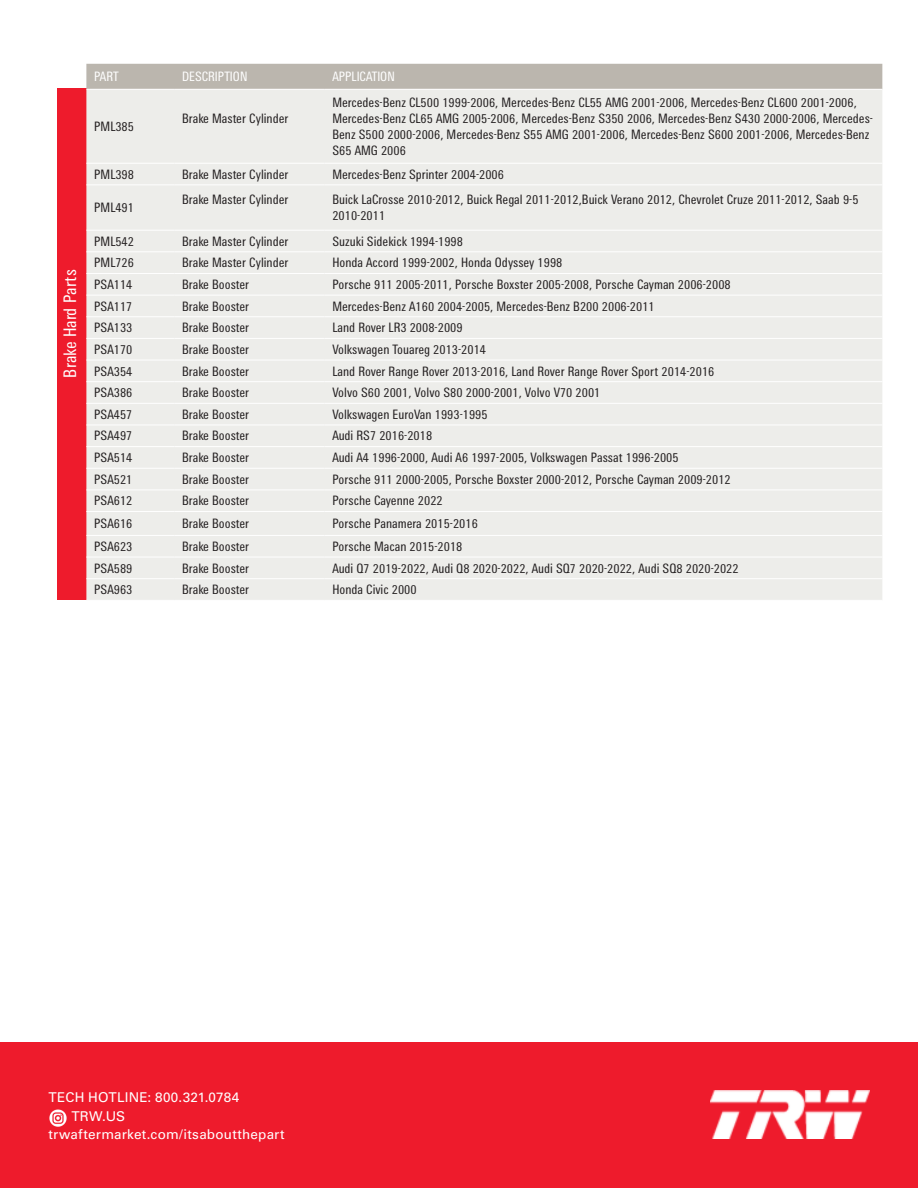
<style>
.page{position:relative;width:918px;height:1188px;background:#fff}
.page>*{position:absolute;margin:0;border:0;box-sizing:border-box;transform-origin:0 0}
.t1{font:18px "ZF Sans Condensed";color:#fff}
.t2{font:13.5px/16.2px "ZF Sans Condensed";color:#231f20}
.t3{font:13.5px "Univers LT Std";letter-spacing:.015em;color:#fff}
.t4{font:13.5px "ZF Sans Condensed";color:#fff}
</style>
<div class="page">
<div style="left:57px;top:88px;width:30px;height:512px;background:#ee1b2c"></div>
<div style="left:86px;top:64px;width:796px;height:25px;background:#bbb6ae"></div>
<div style="left:86px;top:90px;width:796px;height:510px;background:#ededea"></div>
<hr style="left:86px;top:89px;width:88px;height:1px;background:#fff">
<hr style="left:86px;top:163px;width:88px;height:1px;background:#fff">
<hr style="left:174px;top:163px;width:151px;height:1px;background:#fff">
<hr style="left:325px;top:163px;width:557px;height:1px;background:#fff">
<hr style="left:86px;top:185px;width:88px;height:1px;background:#fff">
<hr style="left:174px;top:185px;width:151px;height:1px;background:#fff">
<hr style="left:325px;top:185px;width:557px;height:1px;background:#fff">
<hr style="left:86px;top:230px;width:88px;height:1px;background:#fff">
<hr style="left:174px;top:230px;width:151px;height:1px;background:#fff">
<hr style="left:325px;top:230px;width:557px;height:1px;background:#fff">
<hr style="left:86px;top:252px;width:88px;height:1px;background:#fff">
<hr style="left:174px;top:252px;width:151px;height:1px;background:#fff">
<hr style="left:325px;top:252px;width:557px;height:1px;background:#fff">
<hr style="left:86px;top:273px;width:88px;height:1px;background:#fff">
<hr style="left:174px;top:273px;width:151px;height:1px;background:#fff">
<hr style="left:325px;top:273px;width:557px;height:1px;background:#fff">
<hr style="left:86px;top:295px;width:88px;height:1px;background:#fff">
<hr style="left:174px;top:295px;width:151px;height:1px;background:#fff">
<hr style="left:325px;top:295px;width:557px;height:1px;background:#fff">
<hr style="left:86px;top:316px;width:88px;height:1px;background:#fff">
<hr style="left:174px;top:316px;width:151px;height:1px;background:#fff">
<hr style="left:325px;top:316px;width:557px;height:1px;background:#fff">
<hr style="left:86px;top:338px;width:88px;height:1px;background:#fff">
<hr style="left:174px;top:338px;width:151px;height:1px;background:#fff">
<hr style="left:325px;top:338px;width:557px;height:1px;background:#fff">
<hr style="left:86px;top:360px;width:88px;height:1px;background:#fff">
<hr style="left:174px;top:360px;width:151px;height:1px;background:#fff">
<hr style="left:325px;top:360px;width:557px;height:1px;background:#fff">
<hr style="left:86px;top:381px;width:88px;height:1px;background:#fff">
<hr style="left:174px;top:381px;width:151px;height:1px;background:#fff">
<hr style="left:325px;top:381px;width:557px;height:1px;background:#fff">
<hr style="left:86px;top:403px;width:88px;height:1px;background:#fff">
<hr style="left:174px;top:403px;width:151px;height:1px;background:#fff">
<hr style="left:325px;top:403px;width:557px;height:1px;background:#fff">
<hr style="left:86px;top:425px;width:88px;height:1px;background:#fff">
<hr style="left:174px;top:425px;width:151px;height:1px;background:#fff">
<hr style="left:325px;top:425px;width:557px;height:1px;background:#fff">
<hr style="left:86px;top:446px;width:88px;height:1px;background:#fff">
<hr style="left:174px;top:446px;width:151px;height:1px;background:#fff">
<hr style="left:325px;top:446px;width:557px;height:1px;background:#fff">
<hr style="left:86px;top:468px;width:88px;height:1px;background:#fff">
<hr style="left:174px;top:468px;width:151px;height:1px;background:#fff">
<hr style="left:325px;top:468px;width:557px;height:1px;background:#fff">
<hr style="left:86px;top:490px;width:88px;height:1px;background:#fff">
<hr style="left:174px;top:490px;width:151px;height:1px;background:#fff">
<hr style="left:325px;top:490px;width:557px;height:1px;background:#fff">
<hr style="left:86px;top:511px;width:88px;height:1px;background:#fff">
<hr style="left:174px;top:511px;width:151px;height:1px;background:#fff">
<hr style="left:325px;top:511px;width:557px;height:1px;background:#fff">
<hr style="left:86px;top:535px;width:88px;height:1px;background:#fff">
<hr style="left:174px;top:535px;width:151px;height:1px;background:#fff">
<hr style="left:325px;top:535px;width:557px;height:1px;background:#fff">
<hr style="left:86px;top:557px;width:88px;height:1px;background:#fff">
<hr style="left:174px;top:557px;width:151px;height:1px;background:#fff">
<hr style="left:325px;top:557px;width:557px;height:1px;background:#fff">
<hr style="left:86px;top:578px;width:88px;height:1px;background:#fff">
<hr style="left:174px;top:578px;width:151px;height:1px;background:#fff">
<hr style="left:325px;top:578px;width:557px;height:1px;background:#fff">
<div style="left:0;top:1042px;width:918px;height:146px;background:#ee1b2c"></div>
<svg style="left:49px;top:1109px;width:18px;height:18px"></svg>
<p class="t4" style="left:94px;top:69px;width:26px">PART</p>
<p class="t4" style="left:182px;top:69px;width:67px">DESCRIPTION</p>
<p class="t4" style="left:332px;top:69px;width:64px">APPLICATION</p>
<p class="t2" style="left:94px;top:119px;width:41px">PML385</p>
<p class="t2" style="left:182px;top:110px;width:108px">Brake Master Cylinder</p>
<p class="t2" style="left:332px;top:94px;width:542px">Mercedes-Benz CL500 1999-2006, Mercedes-Benz CL55 AMG 2001-2006, Mercedes-Benz CL600 2001-2006, Mercedes-Benz CL65 AMG 2005-2006, Mercedes-Benz S350 2006, Mercedes-Benz S430 2000-2006, Mercedes-Benz S500 2000-2006, Mercedes-Benz S55 AMG 2001-2006, Mercedes-Benz S600 2001-2006, Mercedes-Benz S65 AMG 2006</p>
<h1 class="t1" style="left:60px;top:378px;width:109px;rotate:-90deg">Brake Hard Parts</h1>
<p class="t2" style="left:94px;top:166px;width:41px">PML398</p>
<p class="t2" style="left:182px;top:166px;width:108px">Brake Master Cylinder</p>
<p class="t2" style="left:332px;top:166px;width:173px">Mercedes-Benz Sprinter 2004-2006</p>
<p class="t2" style="left:94px;top:200px;width:41px">PML491</p>
<p class="t2" style="left:182px;top:192px;width:108px">Brake Master Cylinder</p>
<p class="t2" style="left:332px;top:192px;width:528px">Buick LaCrosse 2010-2012, Buick Regal 2011-2012,Buick Verano 2012, Chevrolet Cruze 2011-2012, Saab 9-5<br>2010-2011</p>
<p class="t2" style="left:94px;top:233px;width:41px">PML542</p>
<p class="t2" style="left:182px;top:233px;width:108px">Brake Master Cylinder</p>
<p class="t2" style="left:332px;top:233px;width:132px">Suzuki Sidekick 1994-1998</p>
<p class="t2" style="left:94px;top:255px;width:41px">PML726</p>
<p class="t2" style="left:182px;top:255px;width:108px">Brake Master Cylinder</p>
<p class="t2" style="left:332px;top:255px;width:232px">Honda Accord 1999-2002, Honda Odyssey 1998</p>
<p class="t2" style="left:94px;top:277px;width:40px">PSA114</p>
<p class="t2" style="left:182px;top:277px;width:69px">Brake Booster</p>
<p class="t2" style="left:332px;top:277px;width:400px">Porsche 911 2005-2011, Porsche Boxster 2005-2008, Porsche Cayman 2006-2008</p>
<p class="t2" style="left:94px;top:298px;width:40px">PSA117</p>
<p class="t2" style="left:182px;top:298px;width:69px">Brake Booster</p>
<p class="t2" style="left:332px;top:298px;width:324px">Mercedes-Benz A160 2004-2005, Mercedes-Benz B200 2006-2011</p>
<p class="t2" style="left:94px;top:320px;width:40px">PSA133</p>
<p class="t2" style="left:182px;top:320px;width:69px">Brake Booster</p>
<p class="t2" style="left:332px;top:320px;width:132px">Land Rover LR3 2008-2009</p>
<p class="t2" style="left:94px;top:341px;width:40px">PSA170</p>
<p class="t2" style="left:182px;top:341px;width:69px">Brake Booster</p>
<p class="t2" style="left:332px;top:341px;width:155px">Volkswagen Touareg 2013-2014</p>
<p class="t2" style="left:94px;top:363px;width:40px">PSA354</p>
<p class="t2" style="left:182px;top:363px;width:69px">Brake Booster</p>
<p class="t2" style="left:332px;top:363px;width:384px">Land Rover Range Rover 2013-2016, Land Rover Range Rover Sport 2014-2016</p>
<p class="t2" style="left:94px;top:385px;width:40px">PSA386</p>
<p class="t2" style="left:182px;top:385px;width:69px">Brake Booster</p>
<p class="t2" style="left:332px;top:385px;width:270px">Volvo S60 2001, Volvo S80 2000-2001, Volvo V70 2001</p>
<p class="t2" style="left:94px;top:406px;width:40px">PSA457</p>
<p class="t2" style="left:182px;top:406px;width:69px">Brake Booster</p>
<p class="t2" style="left:332px;top:406px;width:157px">Volkswagen EuroVan 1993-1995</p>
<p class="t2" style="left:94px;top:428px;width:40px">PSA497</p>
<p class="t2" style="left:182px;top:428px;width:69px">Brake Booster</p>
<p class="t2" style="left:332px;top:428px;width:101px">Audi RS7 2016-2018</p>
<p class="t2" style="left:94px;top:450px;width:40px">PSA514</p>
<p class="t2" style="left:182px;top:450px;width:69px">Brake Booster</p>
<p class="t2" style="left:332px;top:450px;width:348px">Audi A4 1996-2000, Audi A6 1997-2005, Volkswagen Passat 1996-2005</p>
<p class="t2" style="left:94px;top:471px;width:40px">PSA521</p>
<p class="t2" style="left:182px;top:471px;width:69px">Brake Booster</p>
<p class="t2" style="left:332px;top:471px;width:400px">Porsche 911 2000-2005, Porsche Boxster 2000-2012, Porsche Cayman 2009-2012</p>
<p class="t2" style="left:94px;top:493px;width:40px">PSA612</p>
<p class="t2" style="left:182px;top:493px;width:69px">Brake Booster</p>
<p class="t2" style="left:332px;top:493px;width:112px">Porsche Cayenne 2022</p>
<p class="t2" style="left:94px;top:516px;width:40px">PSA616</p>
<p class="t2" style="left:182px;top:516px;width:69px">Brake Booster</p>
<p class="t2" style="left:332px;top:516px;width:147px">Porsche Panamera 2015-2016</p>
<p class="t2" style="left:94px;top:538px;width:40px">PSA623</p>
<p class="t2" style="left:182px;top:538px;width:69px">Brake Booster</p>
<p class="t2" style="left:332px;top:538px;width:132px">Porsche Macan 2015-2018</p>
<p class="t2" style="left:94px;top:560px;width:40px">PSA589</p>
<p class="t2" style="left:182px;top:560px;width:69px">Brake Booster</p>
<p class="t2" style="left:332px;top:560px;width:408px">Audi Q7 2019-2022, Audi Q8 2020-2022, Audi SQ7 2020-2022, Audi SQ8 2020-2022</p>
<p class="t2" style="left:94px;top:582px;width:40px">PSA963</p>
<p class="t2" style="left:182px;top:582px;width:69px">Brake Booster</p>
<p class="t2" style="left:332px;top:582px;width:86px">Honda Civic 2000</p>
<p class="t3" style="left:49px;top:1089px;width:192px">TECH HOTLINE: 800.321.0784</p>
<p class="t3" style="left:49px;top:1127px;width:238px">trwaftermarket.com/itsaboutthepart</p>
<p class="t3" style="left:71px;top:1108px;width:55px">TRW.US</p>
</div>
